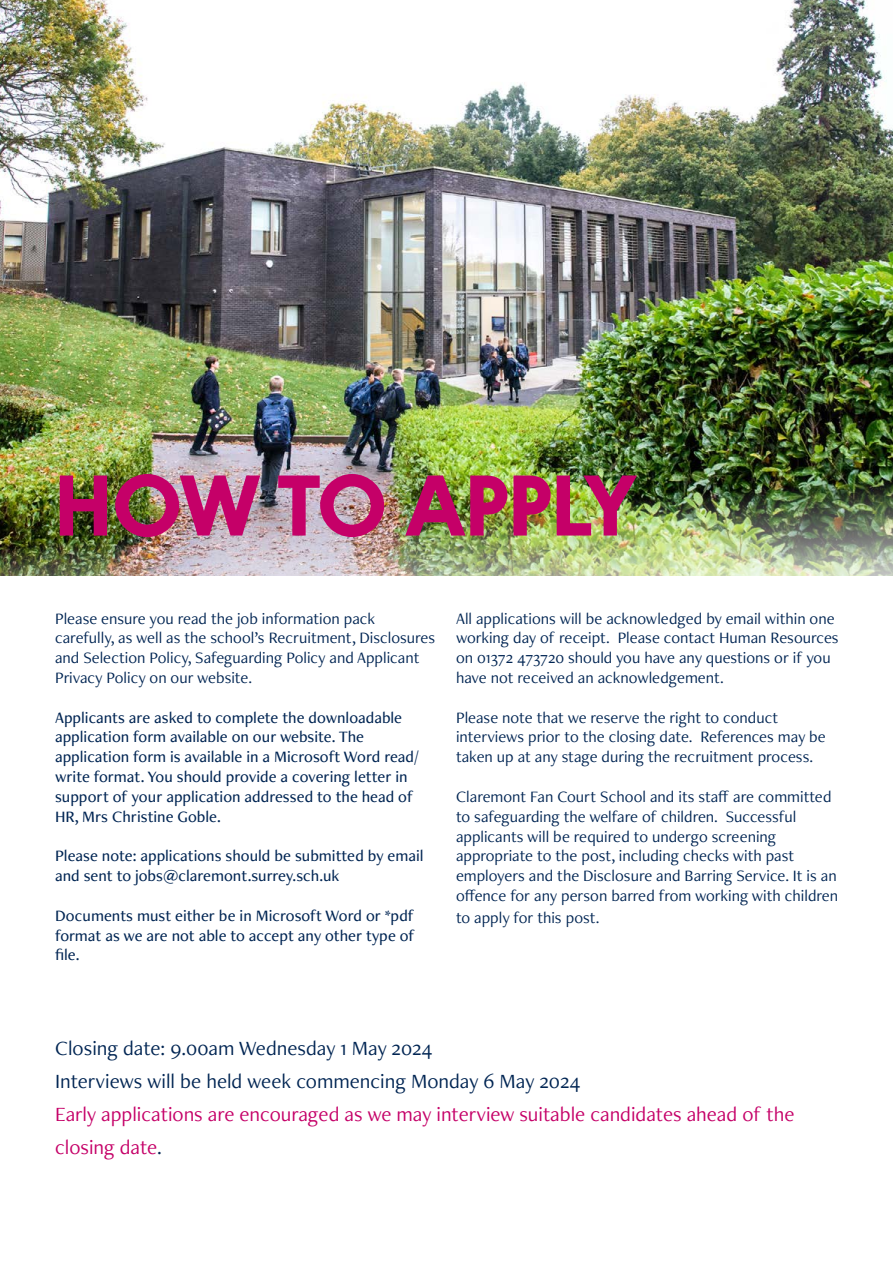
<style>
.page{position:relative;width:893px;height:1263px;background:#fff}
.page>*{position:absolute;margin:0;border:0;box-sizing:border-box;transform-origin:0 0}
.t1{font:800 90px "URW Geometric";color:#c50068}
.t2{font:21px/33px "Freight Neo Pro";color:#c50068}
.t3{font:21px/33px "Freight Neo Pro";color:#012553}
.t4{font:16.5px/19.8px "Freight Neo Pro";color:#012553}
.t5{font:500 16.5px/19.8px "Freight Neo Pro";color:#012553}
.s1{color:#012553}
</style>
<div class="page">
<img style="left:0;top:0;width:892px;height:575px">
<h1 class="t1" style="left:54px;top:439px;width:583px">HOW TO APPLY</h1>
<p class="t4" style="left:55px;top:608px;width:382px">Please ensure you read the job information pack carefully, as well as the school’s Recruitment, Disclosures and Selection Policy, Safeguarding Policy and Applicant Privacy Policy on our website.</p>
<p class="t5" style="left:55px;top:707px;width:365px">Applicants are asked to complete the downloadable application form available on our website. The application form is available in a Microsoft Word read/ write format. You should provide a covering letter in support of your application addressed to the head of HR, Mrs Christine Goble.</p>
<p class="t5" style="left:55px;top:845px;width:370px">Please note: applications should be submitted by email and sent to jobs@claremont.surrey.sch.uk</p>
<p class="t5" style="left:55px;top:905px;width:361px;text-align:justify">Documents must either be in Microsoft Word or *pdf format as we are not able to accept any other type of file.</p>
<p class="t4" style="left:456px;top:608px;width:384px">All applications will be acknowledged by email within one working day of receipt. Please contact Human Resources on 01372 473720 should you have any questions or if you have not received an acknowledgement.</p>
<p class="t4" style="left:456px;top:707px;width:371px">Please note that we reserve the right to conduct interviews prior to the closing date. References may be taken up at any stage during the recruitment process.</p>
<p class="t4" style="left:456px;top:786px;width:384px">Claremont Fan Court School and its staff are committed to safeguarding the welfare of children. Successful applicants will be required to undergo screening appropriate to the post, including checks with past employers and the Disclosure and Barring Service. It is an offence for any person barred from working with children</p>
<p class="t4" style="left:456px;top:907px;width:145px">to apply for this post.</p>
<p class="t3" style="left:55px;top:1031px;width:527px">Closing date: 9.00am Wednesday 1 May 2024<br>Interviews will be held week commencing Monday 6 May 2024</p>
<p class="t2" style="left:55px;top:1097px;width:741px">Early applications are encouraged as we may interview suitable candidates ahead of the closing date<span class="s1">.</span></p>
</div>
